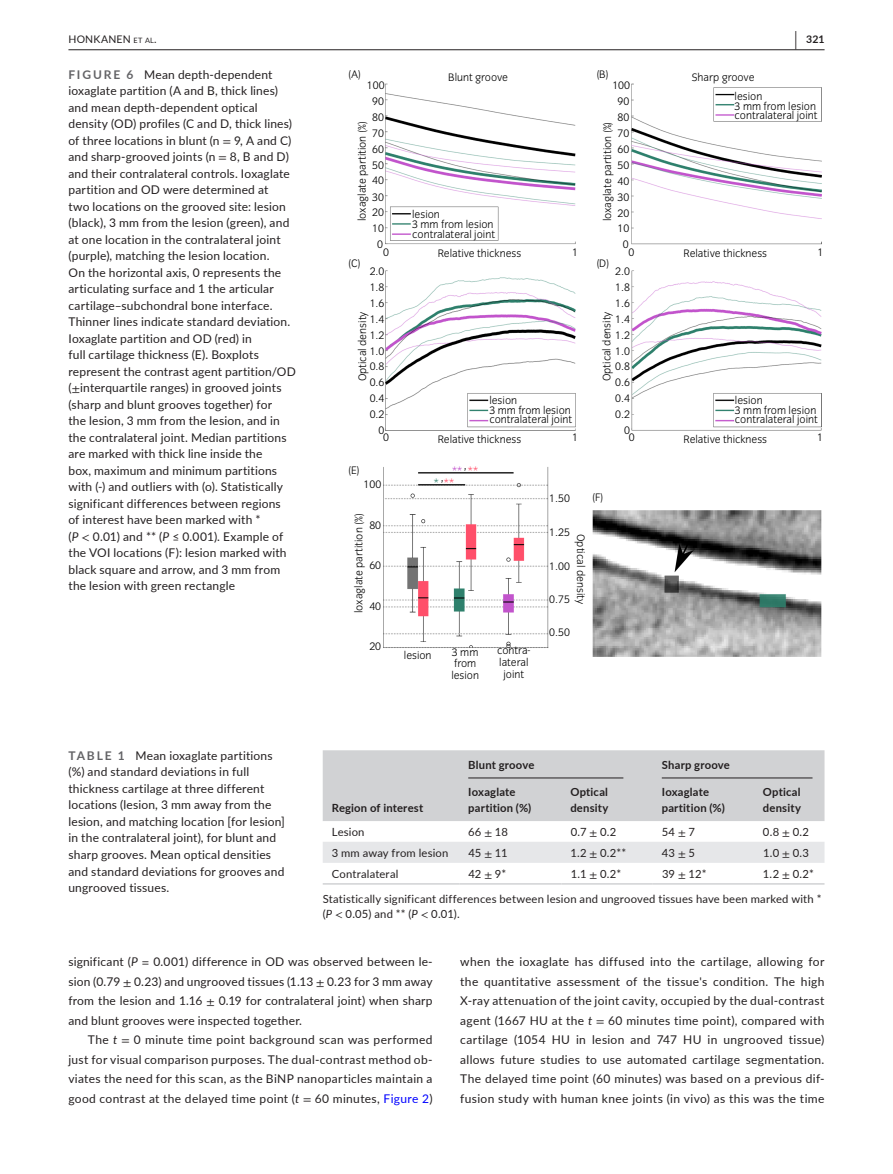
<style>
.page{position:relative;width:893px;height:1174px;background:#fff}
.page>*{position:absolute;margin:0;border:0;box-sizing:border-box;transform-origin:0 0}
.t1{font:12px/16.5px "Lato";letter-spacing:.015em;color:#231f20;text-align:justify}
.t2{font:300 11.25px/15.9px "Congress Sans";color:#000}
.t3{font:11.25px/15.8px "Lato";letter-spacing:.015em;color:#231f20}
.t4{font:700 11.25px/15.8px "Lato";letter-spacing:.015em;color:#231f20}
.t5{font:300 11.25px "Congress Sans";color:#ff4f6a}
.t6{font:300 11.25px "Congress Sans";color:#c254cc}
.t7{font:10.5px "Lato";letter-spacing:.02em;color:#231f20}
.t8{font:700 10.5px "Lato";color:#231f20}
.s1{font-size:7.35px}
.s2{font-size:19.5px}
.s3{font-weight:700;color:#636366}
.s4{font-family:"STIX"}
.s5{font-style:italic}
.s6{color:#348370}
.s7{font-family:"STIX";font-style:italic}
.s8{color:#00f}
</style>
<div class="page">
<hr style="left:68px;top:49px;width:756px;height:1px;background:#231f20">
<img style="left:383px;top:83px;width:438px;height:573px">
<div style="left:323px;top:750px;width:501px;height:71px;background:#d1d2d4"></div>
<div style="left:323px;top:842px;width:501px;height:21px;background:#e6e7e9"></div>
<hr style="left:323px;top:883px;width:136px;height:1px;background:#d1d2d4">
<hr style="left:459px;top:883px;width:102px;height:1px;background:#d1d2d4">
<hr style="left:561px;top:883px;width:92px;height:1px;background:#d1d2d4">
<hr style="left:653px;top:883px;width:101px;height:1px;background:#d1d2d4">
<hr style="left:754px;top:883px;width:70px;height:1px;background:#d1d2d4">
<hr style="left:468px;top:777px;width:155px;height:1px;background:#231f20">
<hr style="left:662px;top:777px;width:150px;height:1px;background:#231f20">
<p class="t7" style="left:68px;top:31px;width:90px">HONKANEN <span class="s1">et al</span>.</p>
<p class="t8" style="left:795px;top:31px;width:31px"><span class="s2">|</span> 321</p>
<p class="t1" style="left:68px;top:66px;width:229px;text-align:left"><span class="s3">FIGURE 6</span> Mean depth-dependent ioxaglate partition (A and B, thick lines) and mean depth-dependent optical density (OD) profiles (C and D, thick lines) of three locations in blunt (n <span class="s4">=</span> 9, A and C) and sharp-grooved joints (n <span class="s4">=</span> 8, B and D) and their contralateral controls. Ioxaglate partition and OD were determined at<br>two locations on the grooved site: lesion (black), 3 mm from the lesion (green), and at one location in the contralateral joint (purple), matching the lesion location.<br>On the horizontal axis, 0 represents the articulating surface and 1 the articular cartilage–subchondral bone interface.<br>Thinner lines indicate standard deviation.<br>Ioxaglate partition and OD (red) in<br>full cartilage thickness (E). Boxplots represent the contrast agent partition/OD (<span class="s4">±</span>interquartile ranges) in grooved joints (sharp and blunt grooves together) for<br>the lesion, 3 mm from the lesion, and in the contralateral joint. Median partitions are marked with thick line inside the<br>box, maximum and minimum partitions with (-) and outliers with (o). Statistically significant differences between regions<br>of interest have been marked with *<br>(<span class="s5">P</span> <span class="s4">&lt;</span> 0.01) and ** (<span class="s5">P</span> ≤ 0.001). Example of the VOI locations (F): lesion marked with black square and arrow, and 3 mm from the lesion with green rectangle</p>
<p class="t2" style="left:348px;top:67px;width:15px">(A)</p>
<p class="t2" style="left:448px;top:69px;width:61px">Blunt groove</p>
<p class="t2" style="left:596px;top:67px;width:14px">(B)</p>
<p class="t2" style="left:692px;top:69px;width:64px">Sharp groove</p>
<p class="t2" style="left:367px;top:77px;width:19px;text-align:right">100<br>90<br>80<br>70<br>60<br>50<br>40<br>30<br>20<br>10<br>0</p>
<p class="t2" style="left:383px;top:244px;width:7px">0</p>
<p class="t2" style="left:572px;top:244px;width:7px">1</p>
<p class="t2" style="left:615px;top:242px;width:21px;line-height:19.5px;text-indent:13px">0<br>2.0</p>
<p class="t2" style="left:615px;top:279px;width:16px;text-align:right">1.8<br>1.6<br>1.4<br>1.2<br>1.0<br>0.8<br>0.6<br>0.4<br>0.2<br>0</p>
<p class="t2" style="left:612px;top:77px;width:19px;text-align:right">100<br>90<br>80<br>70<br>60<br>50<br>40<br>30<br>20<br>10<br>0</p>
<p class="t2" style="left:735px;top:91px;width:84px;line-height:9.6px">lesion<br>3 mm from lesion contralateral joint</p>
<p class="t2" style="left:354px;top:221px;width:101px;rotate:-90deg">loxaglate partition (%)</p>
<p class="t2" style="left:599px;top:221px;width:101px;rotate:-90deg">loxaglate partition (%)</p>
<p class="t2" style="left:412px;top:207px;width:29px">lesion</p>
<p class="t2" style="left:412px;top:220px;width:84px;line-height:9.1px">3 mm from lesion contralateral joint</p>
<p class="t2" style="left:818px;top:244px;width:7px">1</p>
<p class="t2" style="left:438px;top:245px;width:85px">Relative thickness</p>
<p class="t2" style="left:683px;top:245px;width:85px">Relative thickness</p>
<p class="t2" style="left:596px;top:255px;width:14px">(D)</p>
<p class="t2" style="left:348px;top:255px;width:14px">(C)</p>
<p class="t2" style="left:370px;top:263px;width:16px;text-align:right">2.0<br>1.8<br>1.6<br>1.4<br>1.2<br>1.0<br>0.8<br>0.6<br>0.4<br>0.2<br>0</p>
<p class="t2" style="left:354px;top:381px;width:71px;rotate:-90deg">Optical density</p>
<p class="t2" style="left:599px;top:381px;width:71px;rotate:-90deg">Optical density</p>
<p class="t2" style="left:489px;top:395px;width:84px;line-height:9.6px">lesion<br>3 mm from lesion contralateral joint</p>
<p class="t2" style="left:438px;top:431px;width:85px">Relative thickness</p>
<p class="t6" style="left:452px;top:464px;width:12px">**</p>
<p class="t2" style="left:464px;top:458px;width:4px">,</p>
<p class="t2" style="left:441px;top:469px;width:4px">,</p>
<p class="t2" style="left:735px;top:396px;width:84px;line-height:9.6px">lesion<br>3 mm from lesion contralateral joint</p>
<p class="t2" style="left:383px;top:429px;width:7px">0</p>
<p class="t2" style="left:572px;top:429px;width:7px">1</p>
<p class="t2" style="left:629px;top:429px;width:7px">0</p>
<p class="t2" style="left:817px;top:429px;width:7px">1</p>
<p class="t2" style="left:683px;top:431px;width:85px">Relative thickness</p>
<p class="t2" style="left:348px;top:462px;width:13px">(E)</p>
<p class="t5" style="left:468px;top:464px;width:12px">**</p>
<p class="t5" style="left:434px;top:476px;width:22px"><span class="s6">*</span> **</p>
<p class="t2" style="left:364px;top:477px;width:19px">100</p>
<p class="t2" style="left:592px;top:490px;width:13px">(F)</p>
<p class="t2" style="left:549px;top:490px;width:22px">1.50</p>
<p class="t2" style="left:549px;top:524px;width:22px">1.25</p>
<p class="t2" style="left:549px;top:558px;width:22px">1.00</p>
<p class="t2" style="left:549px;top:591px;width:22px">0.75</p>
<p class="t2" style="left:549px;top:625px;width:22px">0.50</p>
<p class="t2" style="left:351px;top:613px;width:101px;rotate:-90deg">loxaglate partition (%)</p>
<p class="t2" style="left:369px;top:517px;width:13px">80</p>
<p class="t2" style="left:369px;top:558px;width:13px">60</p>
<p class="t2" style="left:369px;top:598px;width:13px">40</p>
<p class="t2" style="left:369px;top:639px;width:13px">20</p>
<p class="t2" style="left:589px;top:534px;width:71px;rotate:90deg">Optical density</p>
<p class="t2" style="left:404px;top:647px;width:29px">lesion</p>
<p class="t2" style="left:451px;top:646px;width:29px;line-height:11.6px">3 mm from lesion</p>
<p class="t2" style="left:497px;top:645px;width:35px;line-height:11.6px;text-align:center">contra&shy;lateral joint</p>
<p class="t1" style="left:68px;top:747px;width:218px;text-align:left"><span class="s3">TABLE 1</span> Mean ioxaglate partitions (%) and standard deviations in full thickness cartilage at three different locations (lesion, 3 mm away from the lesion, and matching location [for lesion] in the contralateral joint), for blunt and sharp grooves. Mean optical densities and standard deviations for grooves and ungrooved tissues.</p>
<p class="t4" style="left:332px;top:799px;width:93px">Region of interest</p>
<p class="t4" style="left:468px;top:756px;width:68px">Blunt groove</p>
<p class="t4" style="left:662px;top:756px;width:70px">Sharp groove</p>
<p class="t4" style="left:468px;top:783px;width:65px">Ioxaglate partition (%)</p>
<p class="t4" style="left:570px;top:783px;width:40px">Optical density</p>
<p class="t4" style="left:662px;top:783px;width:65px">Ioxaglate partition (%)</p>
<p class="t4" style="left:763px;top:783px;width:40px">Optical density</p>
<p class="t3" style="left:332px;top:823px;width:34px">Lesion</p>
<p class="t3" style="left:468px;top:823px;width:41px">66 <span class="s4">±</span> 18</p>
<p class="t3" style="left:571px;top:823px;width:47px">0.7 <span class="s4">±</span> 0.2</p>
<p class="t3" style="left:662px;top:823px;width:35px">54<span class="s4">±</span>7</p>
<p class="t3" style="left:763px;top:823px;width:48px">0.8 <span class="s4">±</span> 0.2</p>
<p class="t3" style="left:332px;top:844px;width:118px">3 mm away from lesion</p>
<p class="t3" style="left:468px;top:844px;width:41px">45 <span class="s4">±</span> 11</p>
<p class="t3" style="left:570px;top:844px;width:57px">1.2 <span class="s4">±</span> 0.2**</p>
<p class="t3" style="left:662px;top:844px;width:35px">43<span class="s4">±</span>5</p>
<p class="t3" style="left:763px;top:844px;width:47px">1.0 <span class="s4">±</span> 0.3</p>
<p class="t3" style="left:332px;top:865px;width:68px">Contralateral</p>
<p class="t3" style="left:469px;top:865px;width:39px">42 <span class="s4">±</span> 9*</p>
<p class="t3" style="left:571px;top:865px;width:52px">1.1 <span class="s4">±</span> 0.2*</p>
<p class="t3" style="left:662px;top:865px;width:46px">39 <span class="s4">±</span> 12*</p>
<p class="t3" style="left:763px;top:865px;width:53px">1.2 <span class="s4">±</span> 0.2*</p>
<p class="t3" style="left:323px;top:890px;width:500px">Statistically significant differences between lesion and ungrooved tissues have been marked with * (<span class="s5">P</span> <span class="s4">&lt;</span> 0.05) and ** (<span class="s5">P</span> <span class="s4">&lt;</span> 0.01).</p>
<p class="t1" style="left:68px;top:951px;width:366px;line-height:19.5px">significant (<span class="s5">P</span> <span class="s7">=</span> 0.001) difference in OD was observed between le&shy;sion (0.79 <span class="s4">±</span> 0.23) and ungrooved tissues (1.13 <span class="s4">±</span> 0.23 for 3 mm away from the lesion and 1.16 <span class="s4">±</span> 0.19 for contralateral joint) when sharp and blunt grooves were inspected together.</p>
<p class="t1" style="left:68px;top:1029px;width:366px;line-height:19.5px;text-indent:20px">The <span class="s5">t</span> <span class="s4">=</span> 0 minute time point background scan was performed just for visual comparison purposes. The dual-contrast method ob&shy;viates the need for this scan, as the BiNP nanoparticles maintain a good contrast at the delayed time point (<span class="s5">t</span> <span class="s4">=</span> 60 minutes, <span class="s8">Figure 2</span>)</p>
<p class="t1" style="left:460px;top:951px;width:366px;line-height:19.5px">when the ioxaglate has diffused into the cartilage, allowing for the quantitative assessment of the tissue's condition. The high X-ray attenuation of the joint cavity, occupied by the dual-contrast agent (1667 HU at the <span class="s5">t</span> <span class="s4">=</span> 60 minutes time point), compared with cartilage (1054 HU in lesion and 747 HU in ungrooved tissue) allows future studies to use automated cartilage segmentation.<br>The delayed time point (60 minutes) was based on a previous dif&shy;fusion study with human knee joints (in vivo) as this was the time</p>
</div>
